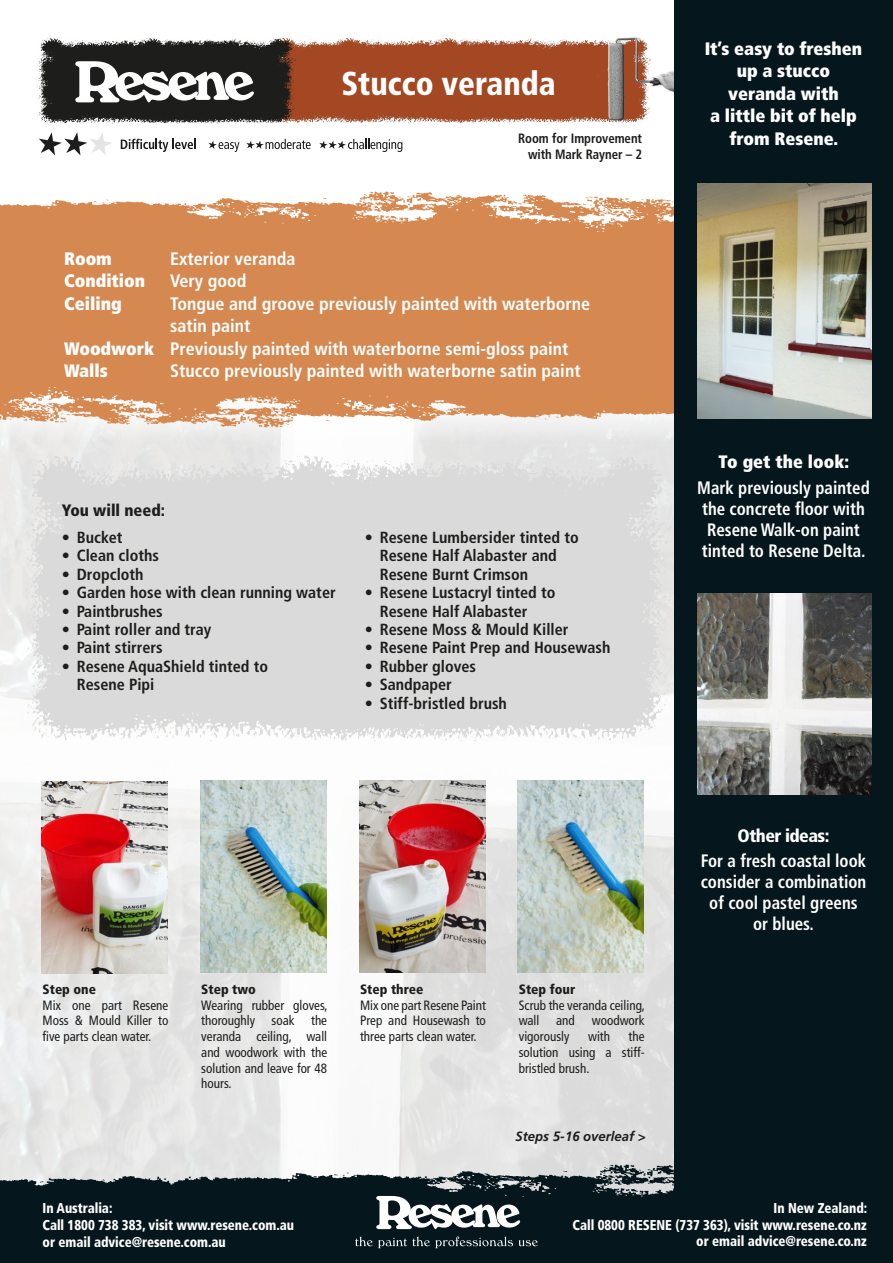
<style>
.page{position:relative;width:893px;height:1263px;background:#fff}
.page>*{position:absolute;margin:0;border:0;box-sizing:border-box;transform-origin:0 0}
.t1{font:900 condensed 33px "Frutiger";color:#fff;scale:.95 1}
.t2{font:700 condensed 18px "Frutiger";color:#fff}
.t3{font:700 condensed 18px/21px "Frutiger";color:#fff;scale:.94 1}
.t4{font:900 condensed 18px/22.5px "Frutiger";color:#fff;text-align:center}
.t5{font:900 condensed 18px "Frutiger";letter-spacing:-.03em;color:#fff}
.t6{font:900 condensed 16.5px "Frutiger";color:#1d1d1b}
.t7{font:700 condensed 16.2px/18.5px "Frutiger";color:#1d1d1b}
.t8{font:900 condensed 14.25px/16.5px "Frutiger";color:#fff;scale:.92 1}
.t9{font:condensed 13.5px/15.8px "Frutiger";color:#1d1d1b;text-align:justify}
.t10{font:700 condensed 13.5px/15.8px "Frutiger";letter-spacing:-.005em;color:#1d1d1b;text-align:right;scale:.95 1}
.t11{font:900 condensed 13.5px "Frutiger";color:#1d1d1b}
.t12{font:italic 700 13.5px "Frutiger";color:#1d1d1b}
.s1{font-weight:900}
</style>
<div class="page">
<img style="left:0;top:432px;width:674px;height:729px">
<img style="left:315px;top:37px;width:359px;height:86px">
<div style="left:674px;top:0;width:219px;height:1263px;background:#05171d"></div>
<img style="left:37px;top:38px;width:278px;height:86px">
<img style="left:0;top:456px;width:674px;height:318px">
<img style="left:0;top:1161px;width:674px;height:102px">
<svg style="left:121px;top:139px;width:75px;height:13px"></svg>
<svg style="left:319px;top:139px;width:83px;height:13px"></svg>
<svg style="left:246px;top:139px;width:65px;height:10px"></svg>
<svg style="left:209px;top:141px;width:30px;height:11px"></svg>
<img style="left:42px;top:781px;width:126px;height:192px">
<img style="left:200px;top:781px;width:126px;height:192px">
<img style="left:518px;top:781px;width:126px;height:192px">
<img style="left:360px;top:781px;width:126px;height:192px">
<svg style="left:39px;top:132px;width:73px;height:23px"></svg>
<img style="left:0;top:191px;width:674px;height:117px">
<img style="left:0;top:308px;width:674px;height:124px">
<img style="left:697px;top:183px;width:175px;height:235px">
<img style="left:697px;top:593px;width:175px;height:201px">
<svg style="left:75px;top:61px;width:179px;height:41px"></svg>
<svg style="left:376px;top:1196px;width:144px;height:33px"></svg>
<svg style="left:355px;top:1236px;width:183px;height:12px;background:#2e3d42"></svg>
<h1 class="t1" style="left:341px;top:63px;width:227px">Stucco veranda</h1>
<p class="t10" style="left:518px;top:131px;width:132px">Room for Improvement with Mark Rayner – 2</p>
<p class="t4" style="left:64px;top:247px;width:49px">Room</p>
<p class="t2" style="left:170px;top:248px;width:127px">Exterior veranda</p>
<p class="t4" style="left:64px;top:269px;width:83px">Condition</p>
<p class="t2" style="left:170px;top:270px;width:78px">Very good</p>
<p class="t4" style="left:64px;top:292px;width:59px">Ceiling</p>
<p class="t2" style="left:170px;top:293px;width:421px">Tongue and groove previously painted with waterborne</p>
<p class="t2" style="left:170px;top:315px;width:82px">satin paint</p>
<p class="t2" style="left:64px;top:338px;width:506px"><span class="s1">Woodwork</span> Previously painted with waterborne semi-gloss paint</p>
<p class="t4" style="left:64px;top:359px;width:45px">Walls</p>
<p class="t2" style="left:170px;top:360px;width:412px">Stucco previously painted with waterborne satin paint</p>
<p class="t6" style="left:62px;top:500px;width:105px">You will need:</p>
<p class="t7" style="left:62px;top:528px;width:62px">• Bucket</p>
<p class="t7" style="left:62px;top:547px;width:99px">• Clean cloths</p>
<p class="t7" style="left:62px;top:565px;width:83px">• Dropcloth</p>
<p class="t7" style="left:62px;top:583px;width:275px">• Garden hose with clean running water</p>
<p class="t7" style="left:62px;top:602px;width:103px">• Paintbrushes</p>
<p class="t7" style="left:62px;top:620px;width:151px">• Paint roller and tray</p>
<p class="t7" style="left:62px;top:638px;width:102px">• Paint stirrers</p>
<p class="t7" style="left:77px;top:657px;width:193px;text-indent:-15px">• Resene AquaShield tinted to<br>Resene Pipi</p>
<p class="t7" style="left:380px;top:528px;width:201px;text-indent:-15px">• Resene Lumbersider tinted to<br>Resene Half Alabaster and<br>Resene Burnt Crimson</p>
<p class="t7" style="left:380px;top:583px;width:177px;text-indent:-15px">• Resene Lustacryl tinted to<br>Resene Half Alabaster</p>
<p class="t7" style="left:365px;top:620px;width:205px">• Resene Moss &amp; Mould Killer</p>
<p class="t7" style="left:365px;top:639px;width:247px">• Resene Paint Prep and Housewash</p>
<p class="t7" style="left:365px;top:657px;width:113px">• Rubber gloves</p>
<p class="t7" style="left:365px;top:675px;width:89px">• Sandpaper</p>
<p class="t7" style="left:365px;top:694px;width:144px">• Stiff-bristled brush</p>
<p class="t11" style="left:43px;top:981px;width:55px">Step one</p>
<p class="t9" style="left:43px;top:997px;width:127px">Mix one part Resene Moss &amp; Mould Killer to five parts clean water.</p>
<p class="t11" style="left:201px;top:981px;width:56px">Step two</p>
<p class="t9" style="left:201px;top:997px;width:128px">Wearing rubber gloves, thoroughly soak the veranda ceiling, wall and woodwork with the solution and leave for 48 hours.</p>
<p class="t11" style="left:360px;top:981px;width:65px">Step three</p>
<p class="t9" style="left:360px;top:997px;width:127px">Mix one part Resene Paint Prep and Housewash to three parts clean water.</p>
<p class="t11" style="left:519px;top:981px;width:58px">Step four</p>
<p class="t9" style="left:519px;top:997px;width:128px">Scrub the veranda ceiling, wall and woodwork vigorously</p>
<p class="t9" style="left:519px;top:1029px;width:127px;text-indent:110px">the solution using a stiff&shy;bristled brush.</p>
<p class="t9" style="left:588px;top:1029px;width:24px">with</p>
<p class="t12" style="left:516px;top:1128px;width:132px">Steps 5-16 overleaf &gt;</p>
<p class="t4" style="left:705px;top:37px;width:159px">It’s easy to freshen up a stucco veranda with<br>a little bit of help from Resene.</p>
<p class="t4" style="left:719px;top:451px;width:132px">To get the look:</p>
<p class="t3" style="left:697px;top:477px;width:185px">Mark previously painted the concrete floor with<br>Resene Walk-on paint tinted to Resene Delta.</p>
<p class="t5" style="left:738px;top:824px;width:93px">Other ideas:</p>
<p class="t3" style="left:701px;top:850px;width:178px;text-align:center">For a fresh coastal look consider a combination of cool pastel greens or blues.</p>
<p class="t8" style="left:43px;top:1200px;width:275px">In Australia:<br>Call 1800 738 383, visit www.resene.com.au or email advice@resene.com.au</p>
<p class="t8" style="left:573px;top:1200px;width:322px;text-align:right">In New Zealand:<br>Call 0800 RESENE (737 363), visit www.resene.co.nz or email advice@resene.co.nz</p>
</div>
